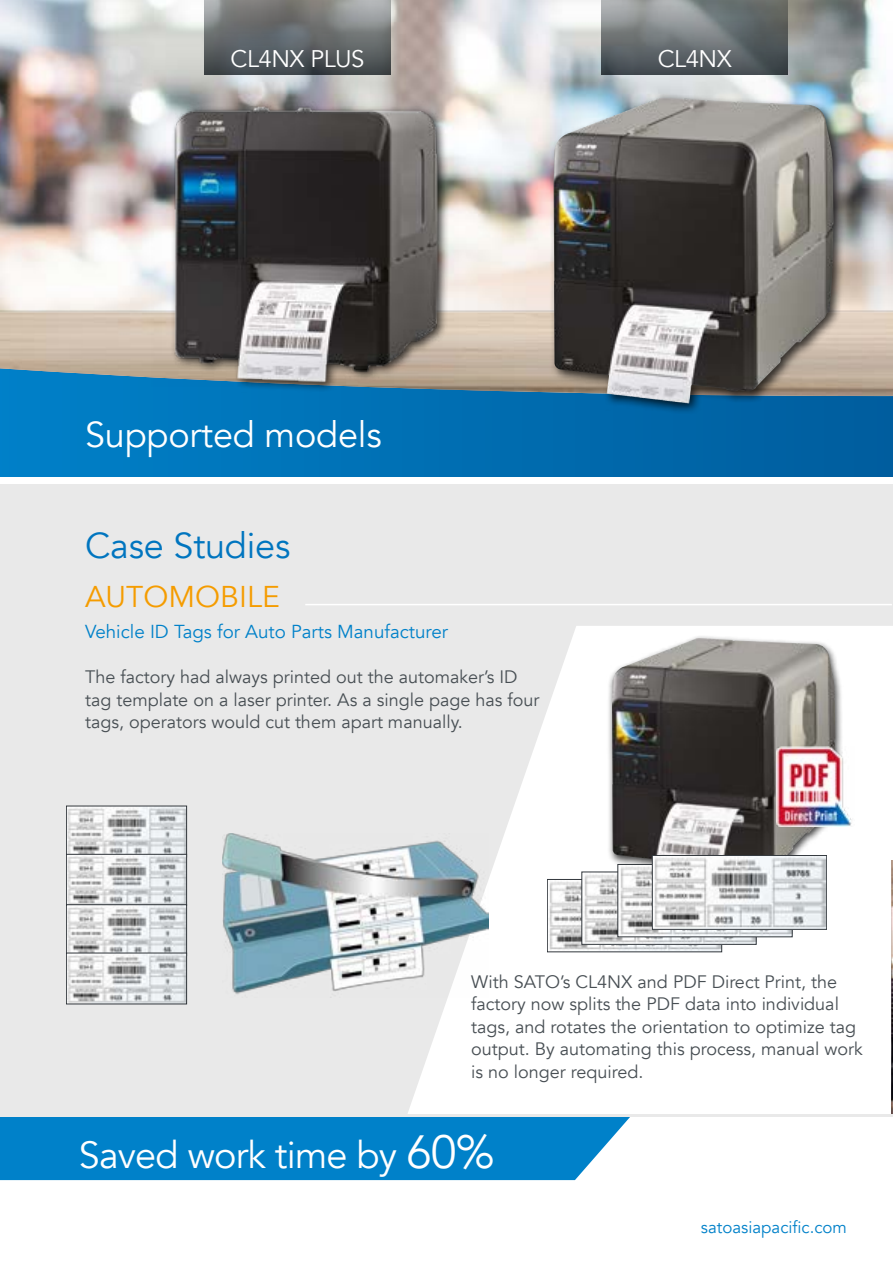
<style>
.page{position:relative;width:893px;height:1263px;background:#fff}
.page>*{position:absolute;margin:0;border:0;box-sizing:border-box;transform-origin:0 0}
.t1{font:800 37.8px "Avenir";letter-spacing:-.02em;color:#fff}
.t2{font:500 36px "Avenir";letter-spacing:-.005em;color:#fff}
.t3{font:500 36px "Avenir";letter-spacing:-.005em;color:#0075bf}
.t4{font:900 30px "Avenir";color:#f59c00}
.t5{font:900 24px "Avenir";letter-spacing:-.02em;color:#fff}
.t6{font:900 18.75px "Avenir";color:#0081c9}
.t7{font:500 18px/22.5px "Avenir";color:#484f54}
.t8{font:500 16.8px "Avenir";color:#0081c9}
.s1{font-size:46.5px}
</style>
<div class="page">
<div style="left:0;top:484px;width:893px;height:633px;background:#e9e9e9"></div>
<svg style="left:384px;top:626px;width:509px;height:555px;fill:#fff"></svg>
<div style="left:0;top:256px;width:893px;height:221px;background:linear-gradient(to right,#0080c8,#005d9d)"></div>
<img style="left:0;top:0;width:893px;height:192px">
<img style="left:0;top:192px;width:893px;height:204px">
<div style="left:550px;top:94px;width:295px;height:321px;background:#000;opacity:.75"></div>
<img style="left:554px;top:98px;width:120px;height:304px">
<div style="left:607px;top:635px;width:237px;height:255px;background:#000;opacity:.75"></div>
<img style="left:612px;top:639px;width:96px;height:233px">
<div style="left:171px;top:102px;width:278px;height:291px;background:#000;opacity:.75"></div>
<img style="left:152px;top:66px;width:307px;height:320px">
<svg style="left:204px;top:0;width:187px;height:74px;background:#686c6e"></svg>
<svg style="left:601px;top:0;width:187px;height:74px;background:#6b7173"></svg>
<img style="left:222px;top:833px;width:267px;height:164px">
<img style="left:68px;top:808px;width:117px;height:46px">
<div style="left:66px;top:806px;width:121px;height:51px;border:1px solid #32373c"></div>
<img style="left:68px;top:856px;width:117px;height:97px">
<div style="left:66px;top:854px;width:121px;height:51px;border:1px solid #32373c"></div>
<div style="left:66px;top:904px;width:121px;height:52px;border:1px solid #32373c"></div>
<img style="left:68px;top:955px;width:117px;height:47px">
<div style="left:66px;top:953px;width:121px;height:51px;border:1px solid #32373c"></div>
<img style="left:549px;top:881px;width:171px;height:69px">
<div style="left:547px;top:879px;width:175px;height:73px;border:1px solid #32373c"></div>
<img style="left:584px;top:874px;width:170px;height:68px">
<img style="left:620px;top:866px;width:170px;height:69px">
<img style="left:654px;top:857px;width:171px;height:70px">
<div style="left:652px;top:855px;width:175px;height:74px;border:1px solid #32373c"></div>
<img style="left:777px;top:747px;width:78px;height:80px">
<hr style="left:305px;top:604px;width:587px;height:1px;background:#fff">
<div style="left:0;top:1117px;width:631px;height:63px;background:#0081c9"></div>
<img style="left:892px;top:860px;width:1px;height:254px">
<hr style="left:0;top:1114px;width:892px;height:3px;background:#e9e9e9">
<h3 class="t5" style="left:231px;top:45px;width:135px">CL4NX PLUS</h3>
<h3 class="t5" style="left:658px;top:45px;width:76px">CL4NX</h3>
<h2 class="t2" style="left:85px;top:413px;width:298px">Supported models</h2>
<h2 class="t3" style="left:85px;top:524px;width:207px">Case Studies</h2>
<h3 class="t4" style="left:85px;top:579px;width:196px">AUTOMOBILE</h3>
<p class="t6" style="left:85px;top:621px;width:364px">Vehicle ID Tags for Auto Parts Manufacturer</p>
<p class="t7" style="left:85px;top:666px;width:456px">The factory had always printed out the automaker’s ID tag template on a laser printer. As a single page has four tags, operators would cut them apart manually.</p>
<p class="t7" style="left:471px;top:971px;width:393px">With SATO’s CL4NX and PDF Direct Print, the factory now splits the PDF data into individual tags, and rotates the orientation to optimize tag output. By automating this process, manual work is no longer required.</p>
<h1 class="t1" style="left:79px;top:1132px;width:417px">Saved work time by <span class="s1">60%</span></h1>
<p class="t8" style="left:701px;top:1217px;width:147px">satoasiapacific.com</p>
</div>
